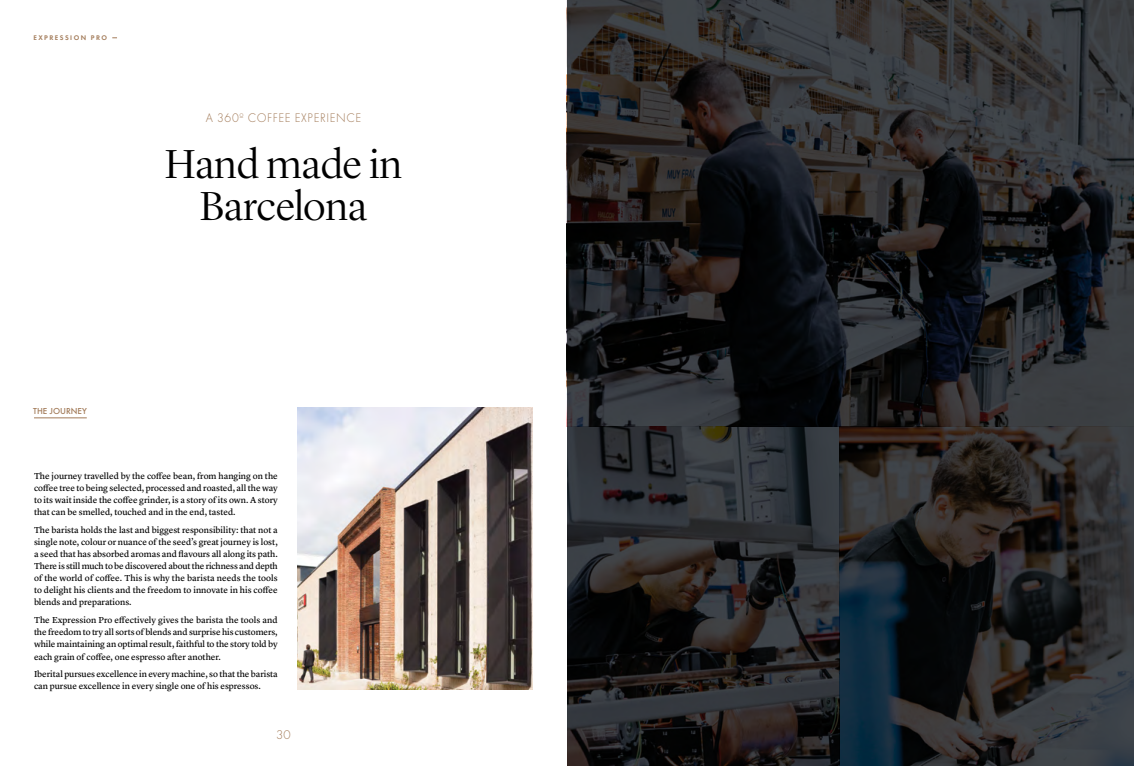
<style>
.page{position:relative;width:1134px;height:766px;background:#fff}
.page>*{position:absolute;margin:0;border:0;box-sizing:border-box;transform-origin:0 0}
.t1{font:300 42px/41.4px "Lyon Display";color:#000;text-align:center}
.t2{font:300 13.2px "Futura TOT";color:#a37c5a}
.t3{font:300 13px "Futura T";letter-spacing:.05em;color:#a37c5a;scale:.95 1}
.t4{font:9px/12.1px "Lyon Text Regular No.2";color:#000;text-align:justify}
.t5{font:500 9px "Futura T";color:#a37c5a}
.t6{font:7px "Futura TOT Dem";letter-spacing:.21em;color:#a37c5a}
</style>
<div class="page">
<img style="left:567px;top:0;width:567px;height:765px">
<img style="left:298px;top:407px;width:235px;height:282px">
<hr style="left:34px;top:417px;width:53px;height:1px;background:#a37c5a">
<p class="t6" style="left:33px;top:34px;width:75px">EXPRESSION PRO</p>
<h3 class="t3" style="left:206px;top:110px;width:165px">A 360º COFFEE EXPERIENCE</h3>
<h1 class="t1" style="left:165px;top:141px;width:239px">Hand made in<br>Barcelona</h1>
<p class="t5" style="left:33px;top:405px;width:55px">THE JOURNEY</p>
<p class="t4" style="left:34px;top:469px;width:245px">The journey travelled by the coffee bean, from hanging on the coffee tree to being selected, processed and roasted, all the way to its wait inside the coffee grinder, is a story of its own. A story that can be smelled, touched and in the end, tasted.</p>
<p class="t4" style="left:34px;top:523px;width:245px">The barista holds the last and biggest responsibility: that not a single note, colour or nuance of the seed’s great journey is lost, a seed that has absorbed aromas and flavours all along its path.<br>There is still much to be discovered about the richness and depth of the world of coffee. This is why the barista needs the tools to delight his clients and the freedom to innovate in his coffee blends and preparations.</p>
<p class="t4" style="left:34px;top:613px;width:245px">The Expression Pro effectively gives the barista the tools and the freedom to try all sorts of blends and surprise his customers, while maintaining an optimal result, faithful to the story told by each grain of coffee, one espresso after another.</p>
<p class="t4" style="left:34px;top:667px;width:245px">Iberital pursues excellence in every machine, so that the barista can pursue excellence in every single one of his espressos.</p>
<h2 class="t2" style="left:276px;top:727px;width:16px">30</h2>
</div>
